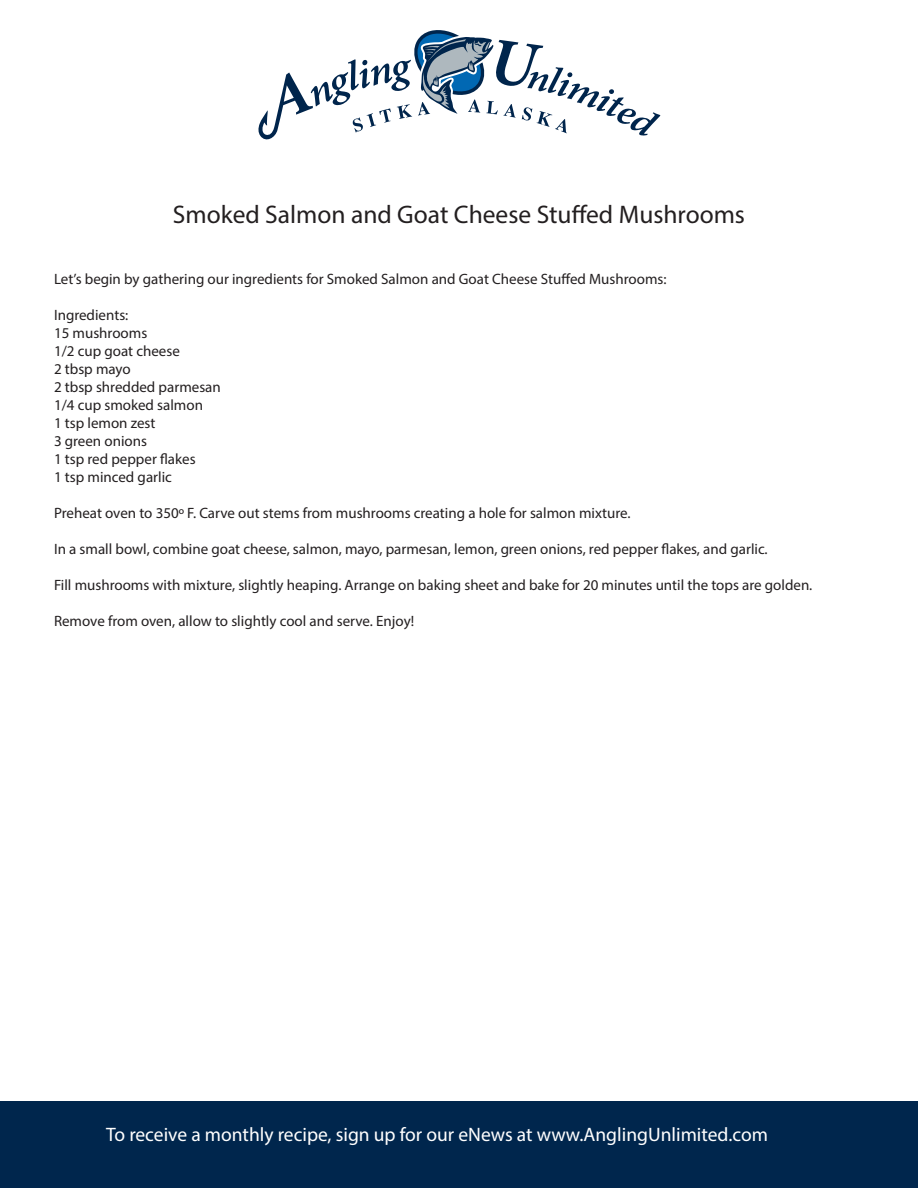
<style>
.page{position:relative;width:918px;height:1188px;background:#fff}
.page>*{position:absolute;margin:0;border:0;box-sizing:border-box;transform-origin:0 0}
.t1{font:25.5px "Myriad Pro";color:#231f20}
.t2{font:19.5px "Myriad Pro";color:#fff}
.t3{font:15px "Myriad Pro";color:#231f20}
</style>
<div class="page">
<div style="left:0;top:1102px;width:918px;height:86px;background:#00264d"></div>
<svg style="left:258px;top:30px;width:403px;height:110px"></svg>
<p class="t1" style="left:173px;top:199px;width:574px">Smoked Salmon and Goat Cheese Stuffed Mushrooms</p>
<p class="t3" style="left:54px;top:269px;width:614px">Let’s begin by gathering our ingredients for Smoked Salmon and Goat Cheese Stuffed Mushrooms:</p>
<p class="t3" style="left:54px;top:305px;width:76px">Ingredients:</p>
<p class="t3" style="left:54px;top:323px;width:95px">15 mushrooms</p>
<p class="t3" style="left:54px;top:341px;width:127px">1/2 cup goat cheese</p>
<p class="t3" style="left:54px;top:359px;width:78px">2 tbsp mayo</p>
<p class="t3" style="left:54px;top:377px;width:168px">2 tbsp shredded parmesan</p>
<p class="t3" style="left:54px;top:395px;width:151px">1/4 cup smoked salmon</p>
<p class="t3" style="left:54px;top:413px;width:103px">1 tsp lemon zest</p>
<p class="t3" style="left:54px;top:431px;width:95px">3 green onions</p>
<p class="t3" style="left:54px;top:449px;width:143px">1 tsp red pepper flakes</p>
<p class="t3" style="left:54px;top:467px;width:119px">1 tsp minced garlic</p>
<p class="t3" style="left:54px;top:503px;width:578px">Preheat oven to 350º F. Carve out stems from mushrooms creating a hole for salmon mixture.</p>
<p class="t3" style="left:54px;top:539px;width:715px">In a small bowl, combine goat cheese, salmon, mayo, parmesan, lemon, green onions, red pepper flakes, and garlic.</p>
<p class="t3" style="left:54px;top:575px;width:760px">Fill mushrooms with mixture, slightly heaping. Arrange on baking sheet and bake for 20 minutes until the tops are golden.</p>
<p class="t3" style="left:54px;top:611px;width:362px">Remove from oven, allow to slightly cool and serve. Enjoy!</p>
<p class="t2" style="left:106px;top:1122px;width:663px">To receive a monthly recipe, sign up for our eNews at www.AnglingUnlimited.com</p>
</div>
